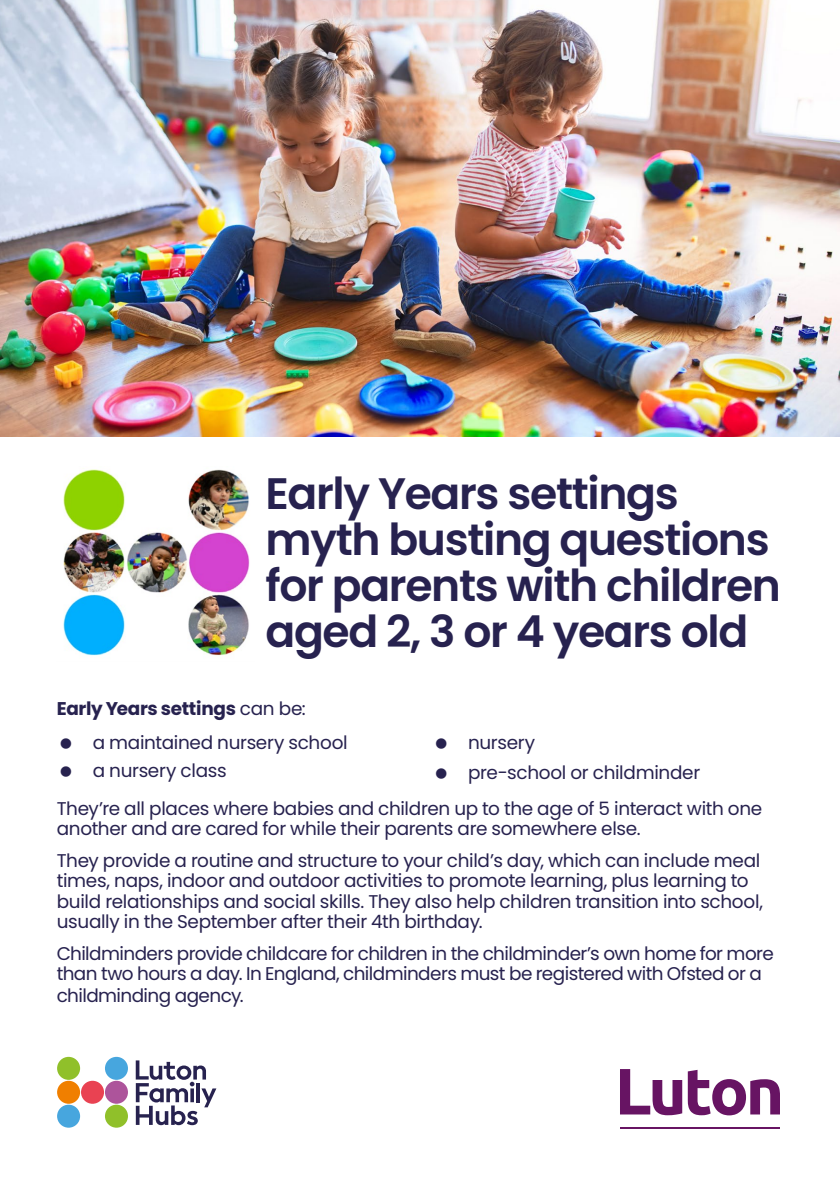
<style>
.page{position:relative;width:840px;height:1191px;background:#fff}
.page>*{position:absolute;margin:0;border:0;box-sizing:border-box;transform-origin:0 0}
.LFH_Heading{font:600 44px/46px "Poppins";letter-spacing:-.03em;color:#27224f}
.LFH_Copy{font:18.4px/20.4px "Poppins";letter-spacing:-.02em;color:#27224f}
.LFH_Copy-2{font:700 18.4px "Poppins";letter-spacing:-.015em;color:#27224f}
.s1{font-weight:400}
</style>
<div class="page">
<svg style="left:620px;top:1069px;width:61px;height:46px"></svg>
<svg style="left:687px;top:1069px;width:92px;height:46px"></svg>
<hr style="left:619px;top:1127px;width:160px;height:1px;background:#671463">
<div style="left:81px;top:1080px;width:23px;height:23px;background:#e94252;border-radius:50%"></div>
<div style="left:57px;top:1080px;width:23px;height:23px;background:#f07f00;border-radius:11px"></div>
<div style="left:57px;top:1104px;width:23px;height:23px;background:#47a6de;border-radius:11px"></div>
<div style="left:57px;top:1056px;width:23px;height:23px;background:#90c02a;border-radius:11px"></div>
<div style="left:105px;top:1080px;width:23px;height:23px;background:#ad549b;border-radius:50%"></div>
<div style="left:105px;top:1104px;width:23px;height:23px;background:#90c02a;border-radius:50%"></div>
<div style="left:105px;top:1056px;width:23px;height:23px;background:#47a6de;border-radius:11px"></div>
<svg style="left:136px;top:1060px;width:80px;height:65px"></svg>
<img style="left:0;top:0;width:839px;height:437px">
<img style="left:63px;top:469px;width:187px;height:187px">
<h1 class="LFH_Heading" style="left:265px;top:470px;width:516px">Early Years settings myth busting questions for parents with children aged 2, 3 or 4 years old</h1>
<p class="LFH_Copy-2" style="left:57px;top:698px;width:250px">Early Years settings <span class="s1">can be:</span></p>
<p class="LFH_Copy" style="left:93px;top:733px;width:256px">a maintained nursery school</p>
<p class="LFH_Copy" style="left:93px;top:760px;width:135px">a nursery class</p>
<p class="LFH_Copy" style="left:468px;top:733px;width:69px">nursery</p>
<p class="LFH_Copy" style="left:468px;top:762px;width:234px">pre-school or childminder</p>
<p class="LFH_Copy" style="left:57px;top:798px;width:706px">They’re all places where babies and children up to the age of 5 interact with one another and are cared for while their parents are somewhere else.</p>
<p class="LFH_Copy" style="left:57px;top:850px;width:707px">They provide a routine and structure to your child’s day, which can include meal times, naps, indoor and outdoor activities to promote learning, plus learning to build relationships and social skills. They also help children transition into school, usually in the September after their 4th birthday.</p>
<p class="LFH_Copy" style="left:57px;top:943px;width:718px">Childminders provide childcare for children in the childminder’s own home for more than two hours a day. In England, childminders must be registered with Ofsted or a</p>
<p class="LFH_Copy" style="left:57px;top:985px;width:188px">childminding agency.</p>
</div>
